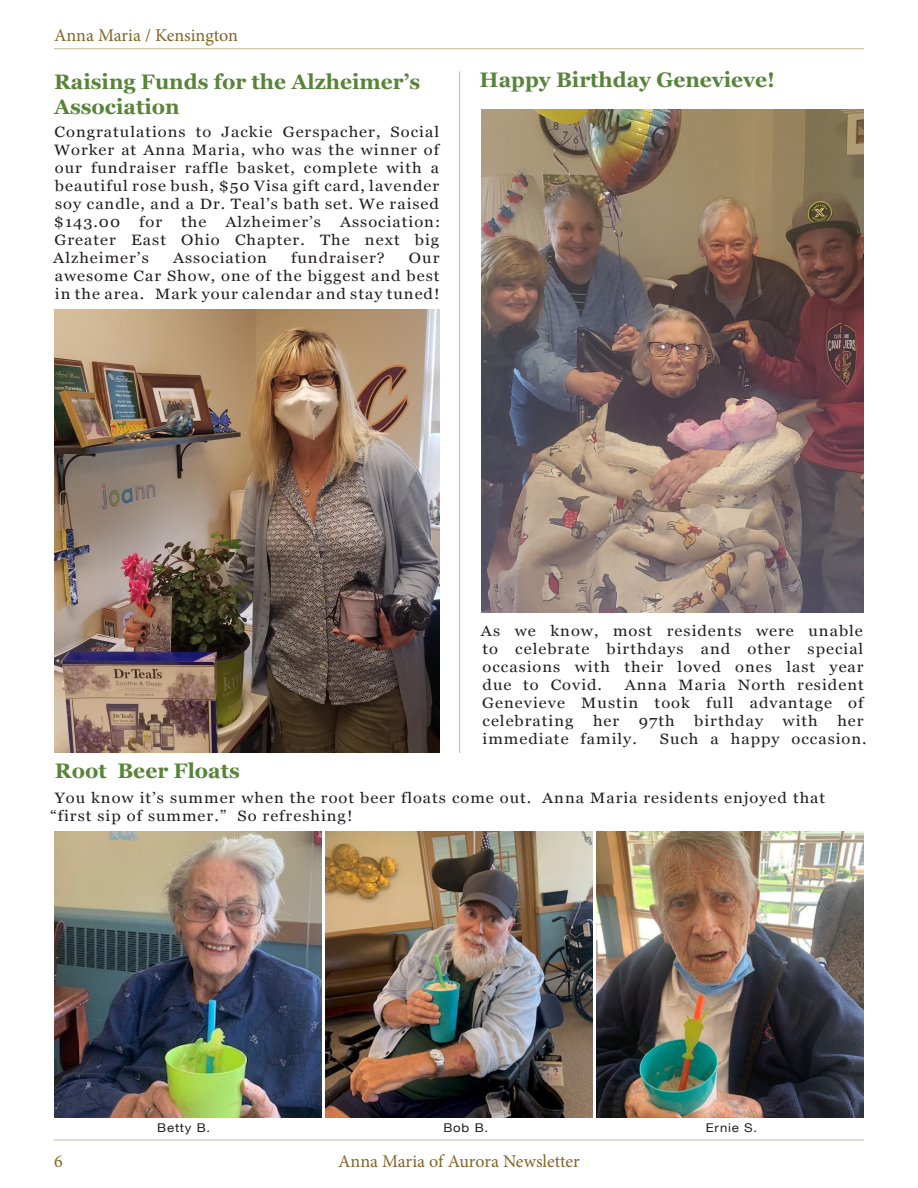
<style>
.page{position:relative;width:918px;height:1188px;background:#fff}
.page>*{position:absolute;margin:0;border:0;box-sizing:border-box;transform-origin:0 0}
.t1{font:700 21px "Georgia";color:#58843a}
.t2{font:18px "Minion Pro";letter-spacing:-.005em;color:#826427}
.Copy_w_o_Drop_Cap{font:15px/18px "Georgia";letter-spacing:.06em;color:#231f20;text-align:justify;scale:1.1 1}
.Copy_w_o_Drop_Cap-2{font:12.15px "Helvetica Neue";letter-spacing:.06em;color:#231f20;scale:1.09 1}
</style>
<div class="page">
<hr style="left:54px;top:48px;width:810px;height:1px;background:#c6b893">
<hr style="left:54px;top:1140px;width:810px;height:1px;background:#c6b893">
<img style="left:54px;top:832px;width:267px;height:285px">
<img style="left:596px;top:832px;width:268px;height:285px">
<img style="left:325px;top:832px;width:267px;height:285px">
<img style="left:54px;top:310px;width:386px;height:443px">
<img style="left:482px;top:109px;width:382px;height:503px">
<hr style="left:459px;top:71px;width:1px;height:682px;background:#c6b893">
<p class="t2" style="left:54px;top:23px;width:185px">Anna Maria / Kensington</p>
<p class="t1" style="left:54px;top:66px;width:368px">Raising Funds for the Alzheimer’s</p>
<p class="t1" style="left:480px;top:64px;width:297px">Happy Birthday Genevieve!</p>
<p class="t1" style="left:54px;top:91px;width:127px">Association</p>
<p class="Copy_w_o_Drop_Cap" style="left:54px;top:122px;width:352px">Congratulations to Jackie Gerspacher, Social Worker at Anna Maria, who was the winner of our fundraiser raffle basket, complete with a beautiful rose bush, $50 Visa gift card, lavender soy candle, and a Dr. Teal’s bath set. We raised $143.00</p>
<p class="Copy_w_o_Drop_Cap" style="left:139px;top:212px;width:22px">for</p>
<p class="Copy_w_o_Drop_Cap" style="left:181px;top:212px;width:24px">the</p>
<p class="Copy_w_o_Drop_Cap" style="left:226px;top:212px;width:88px">Alzheimer’s</p>
<p class="Copy_w_o_Drop_Cap" style="left:53px;top:212px;width:353px;text-indent:287px">Association:<br>Greater East Ohio Chapter. The next big Alzheimer’s</p>
<p class="Copy_w_o_Drop_Cap" style="left:173px;top:248px;width:87px">Association</p>
<p class="Copy_w_o_Drop_Cap" style="left:291px;top:248px;width:87px">fundraiser?</p>
<p class="Copy_w_o_Drop_Cap" style="left:55px;top:248px;width:351px;text-indent:354px">Our awesome Car Show, one of the biggest and best in the area. Mark your calendar and stay tuned!</p>
<p class="t1" style="left:55px;top:755px;width:186px">Root Beer Floats</p>
<p class="Copy_w_o_Drop_Cap" style="left:481px;top:622px;width:349px">As we know, most residents were unable to celebrate birthdays and other special occasions with their loved ones last year due to Covid.</p>
<p class="Copy_w_o_Drop_Cap" style="left:482px;top:676px;width:348px;text-indent:143px">Anna Maria North resident Genevieve Mustin took full advantage of celebrating</p>
<p class="Copy_w_o_Drop_Cap" style="left:593px;top:712px;width:25px">her</p>
<p class="Copy_w_o_Drop_Cap" style="left:639px;top:712px;width:34px">97th</p>
<p class="Copy_w_o_Drop_Cap" style="left:694px;top:712px;width:64px">birthday</p>
<p class="Copy_w_o_Drop_Cap" style="left:783px;top:712px;width:34px">with</p>
<p class="Copy_w_o_Drop_Cap" style="left:837px;top:712px;width:25px">her</p>
<p class="Copy_w_o_Drop_Cap" style="left:483px;top:730px;width:142px">immediate family.</p>
<p class="Copy_w_o_Drop_Cap" style="left:660px;top:730px;width:190px">Such a happy occasion.</p>
<p class="Copy_w_o_Drop_Cap" style="left:50px;top:788px;width:706px;text-indent:5px">You know it’s summer when the root beer floats come out. Anna Maria residents enjoyed that “first sip of summer.” So refreshing!</p>
<p class="Copy_w_o_Drop_Cap-2" style="left:157px;top:1119px;width:50px">Betty B.</p>
<p class="Copy_w_o_Drop_Cap-2" style="left:443px;top:1119px;width:43px">Bob B.</p>
<p class="Copy_w_o_Drop_Cap-2" style="left:706px;top:1119px;width:49px">Ernie S.</p>
<p class="t2" style="left:54px;top:1149px;width:10px">6</p>
<p class="t2" style="left:338px;top:1149px;width:243px">Anna Maria of Aurora Newsletter</p>
</div>
